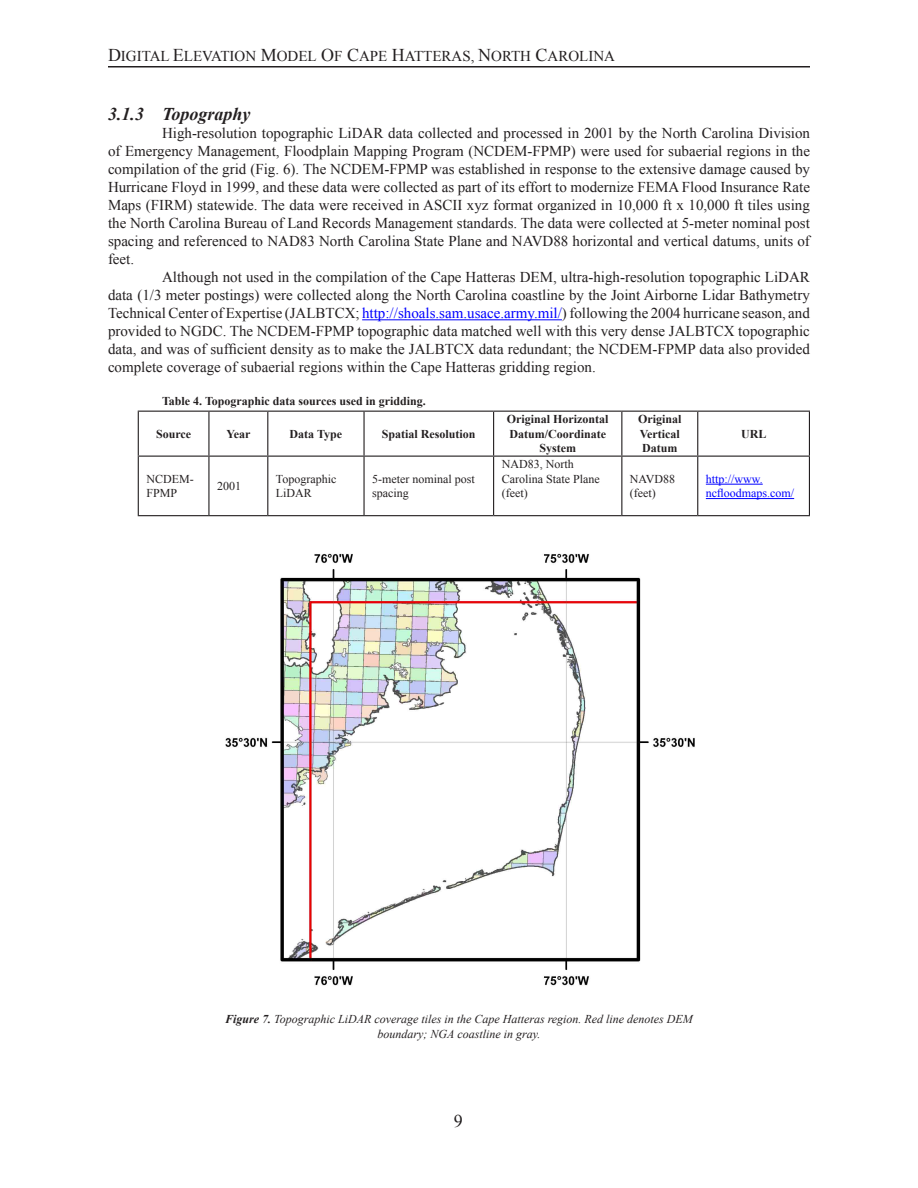
<style>
.page{position:relative;width:918px;height:1188px;background:#fff}
.page>*{position:absolute;margin:0;border:0;box-sizing:border-box;transform-origin:0 0}
.t1{font:italic 700 18px "Times New Roman";color:#231f20}
.t2{font:18px "Times New Roman";color:#231f20}
.HTML_Preformatted{font:15px/18px "Times New Roman";color:#231f20;text-align:justify}
.t3{font:700 12px/14.4px "Times New Roman";color:#231f20;text-align:center}
.t4{font:italic 12px/14.4px "Times New Roman";color:#231f20;text-align:center}
.HTML_Preformatted-2{font:12px/14.4px "Times New Roman";color:#231f20}
.t5{font:12px/14.4px "Times New Roman";color:#00f}
.s1{font-size:18px}
.s2{color:#00f}
.s3{font-weight:700}
</style>
<div class="page">
<hr style="left:108px;top:66px;width:702px;height:2px;background:#231f20">
<hr style="left:362px;top:319px;width:200px;height:1px;background:#00f">
<hr style="left:138px;top:411px;width:71px;height:1px;background:#231f20">
<hr style="left:138px;top:412px;width:1px;height:44px;background:#231f20">
<hr style="left:209px;top:411px;width:59px;height:1px;background:#231f20">
<hr style="left:208px;top:412px;width:2px;height:44px;background:#231f20">
<hr style="left:268px;top:411px;width:96px;height:1px;background:#231f20">
<hr style="left:267px;top:412px;width:1px;height:44px;background:#231f20">
<hr style="left:364px;top:411px;width:130px;height:1px;background:#231f20">
<hr style="left:363px;top:412px;width:2px;height:44px;background:#231f20">
<hr style="left:494px;top:411px;width:128px;height:1px;background:#231f20">
<hr style="left:493px;top:412px;width:1px;height:44px;background:#231f20">
<hr style="left:622px;top:411px;width:76px;height:1px;background:#231f20">
<hr style="left:621px;top:412px;width:1px;height:44px;background:#231f20">
<hr style="left:698px;top:411px;width:112px;height:1px;background:#231f20">
<hr style="left:697px;top:412px;width:1px;height:44px;background:#231f20">
<hr style="left:809px;top:412px;width:1px;height:44px;background:#231f20">
<hr style="left:138px;top:456px;width:71px;height:1px;background:#231f20">
<hr style="left:138px;top:457px;width:1px;height:58px;background:#231f20">
<hr style="left:209px;top:456px;width:59px;height:1px;background:#231f20">
<hr style="left:208px;top:457px;width:2px;height:58px;background:#231f20">
<hr style="left:268px;top:456px;width:96px;height:1px;background:#231f20">
<hr style="left:267px;top:457px;width:1px;height:58px;background:#231f20">
<hr style="left:364px;top:456px;width:130px;height:1px;background:#231f20">
<hr style="left:363px;top:457px;width:2px;height:58px;background:#231f20">
<hr style="left:494px;top:456px;width:128px;height:1px;background:#231f20">
<hr style="left:493px;top:457px;width:1px;height:58px;background:#231f20">
<hr style="left:622px;top:456px;width:76px;height:1px;background:#231f20">
<hr style="left:621px;top:457px;width:1px;height:58px;background:#231f20">
<hr style="left:698px;top:456px;width:112px;height:1px;background:#231f20">
<hr style="left:697px;top:457px;width:1px;height:58px;background:#231f20">
<hr style="left:809px;top:457px;width:1px;height:58px;background:#231f20">
<hr style="left:138px;top:515px;width:71px;height:1px;background:#231f20">
<hr style="left:209px;top:515px;width:59px;height:1px;background:#231f20">
<hr style="left:268px;top:515px;width:96px;height:1px;background:#231f20">
<hr style="left:364px;top:515px;width:130px;height:1px;background:#231f20">
<hr style="left:494px;top:515px;width:128px;height:1px;background:#231f20">
<hr style="left:622px;top:515px;width:76px;height:1px;background:#231f20">
<hr style="left:698px;top:515px;width:112px;height:1px;background:#231f20">
<hr style="left:706px;top:484px;width:57px;height:1px;background:#00f">
<hr style="left:706px;top:498px;width:88px;height:1px;background:#00f">
<img style="left:225px;top:553px;width:470px;height:433px">
<p class="HTML_Preformatted" style="left:108px;top:47px;width:509px"><span class="s1">D</span>IGITAL <span class="s1">E</span>LEVATION <span class="s1">M</span>ODEL <span class="s1">O</span>F <span class="s1">C</span>APE <span class="s1">H</span>ATTERAS, <span class="s1">N</span>ORTH <span class="s1">C</span>AROLINA</p>
<p class="t1" style="left:108px;top:102px;width:144px">3.1.3 Topography</p>
<p class="HTML_Preformatted" style="left:108px;top:124px;width:704px;text-indent:54px">High-resolution topographic LiDAR data collected and processed in 2001 by the North Carolina Division of Emergency Management, Floodplain Mapping Program (NCDEM-FPMP) were used for subaerial regions in the compilation of the grid (Fig. 6). The NCDEM-FPMP was established in response to the extensive damage caused by Hurricane Floyd in 1999, and these data were collected as part of its effort to modernize FEMA Flood Insurance Rate Maps (FIRM) statewide. The data were received in ASCII xyz format organized in 10,000 ft x 10,000 ft tiles using the North Carolina Bureau of Land Records Management standards. The data were collected at 5-meter nominal post spacing and referenced to NAD83 North Carolina State Plane and NAVD88 horizontal and vertical datums, units of feet.</p>
<p class="HTML_Preformatted" style="left:108px;top:268px;width:703px;text-indent:54px">Although not used in the compilation of the Cape Hatteras DEM, ultra-high-resolution topographic LiDAR data (1/3 meter postings) were collected along the North Carolina coastline by the Joint Airborne Lidar Bathymetry Technical Center of Expertise (JALBTCX; <span class="s2">http://shoals.sam.usace.army.mil/</span>) following the 2004 hurricane season, and provided to NGDC. The NCDEM-FPMP topographic data matched well with this very dense JALBTCX topographic data, and was of sufficient density as to make the JALBTCX data redundant; the NCDEM-FPMP data also provided complete coverage of subaerial regions within the Cape Hatteras gridding region.</p>
<p class="t3" style="left:162px;top:393px;width:265px">Table 4. Topographic data sources used in gridding.</p>
<p class="t3" style="left:156px;top:426px;width:37px">Source</p>
<p class="t3" style="left:226px;top:426px;width:25px">Year</p>
<p class="t3" style="left:290px;top:426px;width:54px">Data Type</p>
<p class="t3" style="left:382px;top:426px;width:95px">Spatial Resolution</p>
<p class="t3" style="left:507px;top:412px;width:103px">Original Horizontal<br>Datum/Coordinate<br>System</p>
<p class="t3" style="left:638px;top:412px;width:45px;text-align:left">Original<br>Vertical<br>Datum</p>
<p class="t3" style="left:741px;top:426px;width:27px">URL</p>
<p class="HTML_Preformatted-2" style="left:146px;top:471px;width:49px">NCDEM-<br>FPMP</p>
<p class="HTML_Preformatted-2" style="left:217px;top:479px;width:25px">2001</p>
<p class="HTML_Preformatted-2" style="left:276px;top:471px;width:62px">Topographic<br>LiDAR</p>
<p class="HTML_Preformatted-2" style="left:372px;top:471px;width:104px">5-meter nominal post spacing</p>
<p class="HTML_Preformatted-2" style="left:502px;top:457px;width:99px">NAD83, North<br>Carolina State Plane (feet)</p>
<p class="HTML_Preformatted-2" style="left:630px;top:471px;width:47px">NAVD88</p>
<p class="HTML_Preformatted-2" style="left:630px;top:486px;width:27px">(feet)</p>
<p class="t5" style="left:706px;top:471px;width:90px">http://www. ncfloodmaps.com/</p>
<p class="t4" style="left:225px;top:1012px;width:469px"><span class="s3">Figure 7.</span> Topographic LiDAR coverage tiles in the Cape Hatteras region. Red line denotes DEM boundary; NGA coastline in gray.</p>
<p class="t2" style="left:454px;top:1109px;width:10px">9</p>
</div>
